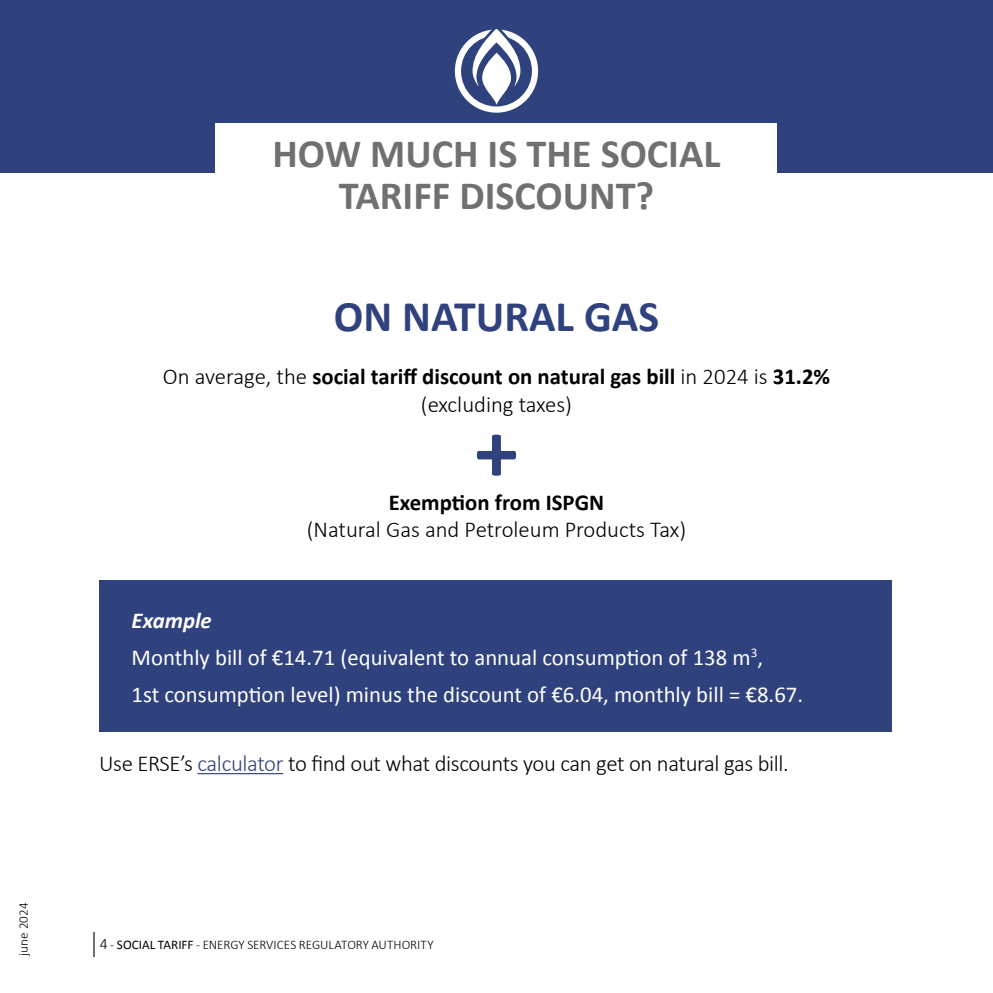
<style>
.page{position:relative;width:993px;height:993px;background:#fff}
.page>*{position:absolute;margin:0;border:0;box-sizing:border-box;transform-origin:0 0}
.t1{font:700 87.5px "Calibri";color:#30427d}
.t2{font:700 43.75px "Calibri";color:#30427d}
.t3{font:700 40.25px/42px "Calibri";color:#707070;text-align:center}
.t4{font:22.75px/36.8px "Calibri";color:#fff}
.t5{font:300 22.75px "Calibri";letter-spacing:-.015em;color:#000}
.t6{font:700 22.75px/27.3px "Calibri";color:#000;text-align:center}
.t7{font:300 13.12px "Calibri";color:#000}
.s1{font-weight:300}
.s2{font-weight:700;font-style:italic}
.s3{color:#30427d}
.s4{font-size:15.75px}
.s5{font-weight:400}
</style>
<div class="page">
<div style="left:0;top:0;width:992px;height:172px;background:#30427d"></div>
<div style="left:216px;top:123px;width:560px;height:111px;background:#fff"></div>
<svg style="left:454px;top:29px;width:84px;height:84px"></svg>
<svg style="left:481px;top:53px;width:30px;height:53px"></svg>
<div style="left:99px;top:579px;width:792px;height:152px;background:#30427d"></div>
<hr style="left:197px;top:772px;width:86px;height:2px;background:#30427d">
<svg style="left:93px;top:932px;width:1px;height:24px"></svg>
<p class="t7" style="left:15px;top:955px;width:54px;rotate:-90deg">june 2024</p>
<h3 class="t3" style="left:272px;top:131px;width:449px">HOW MUCH IS THE SOCIAL<br>TARIFF DISCOUNT?</h3>
<h2 class="t2" style="left:334px;top:286px;width:327px">ON NATURAL GAS</h2>
<p class="t6" style="left:163px;top:362px;width:668px"><span class="s1">On average, the</span> social tariff discount on natural gas bill <span class="s1">in 2024 is</span> 31.2% <span class="s1">(excluding taxes)</span></p>
<h1 class="t1" style="left:474px;top:388px;width:45px">+</h1>
<p class="t6" style="left:388px;top:488px;width:217px">Exemption from ISPGN</p>
<p class="t5" style="left:306px;top:515px;width:381px">(Natural Gas and Petroleum Products Tax)</p>
<p class="t4" style="left:131px;top:601px;width:673px"><span class="s2">Example<br></span>Monthly bill of €14.71 (equivalent to annual consumption of 138 m<sup>3</sup>,<br>1st consumption level) minus the discount of €6.04, monthly bill = €8.67.</p>
<p class="t5" style="left:99px;top:748px;width:691px">Use ERSE’s <span class="s3">calculator</span> to find out what discounts you can get on natural gas bill.</p>
<p class="t7" style="left:100px;top:936px;width:335px"><span class="s4">4</span> - <span class="s5">SOCIAL TARIFF</span> - ENERGY SERVICES REGULATORY AUTHORITY</p>
</div>
